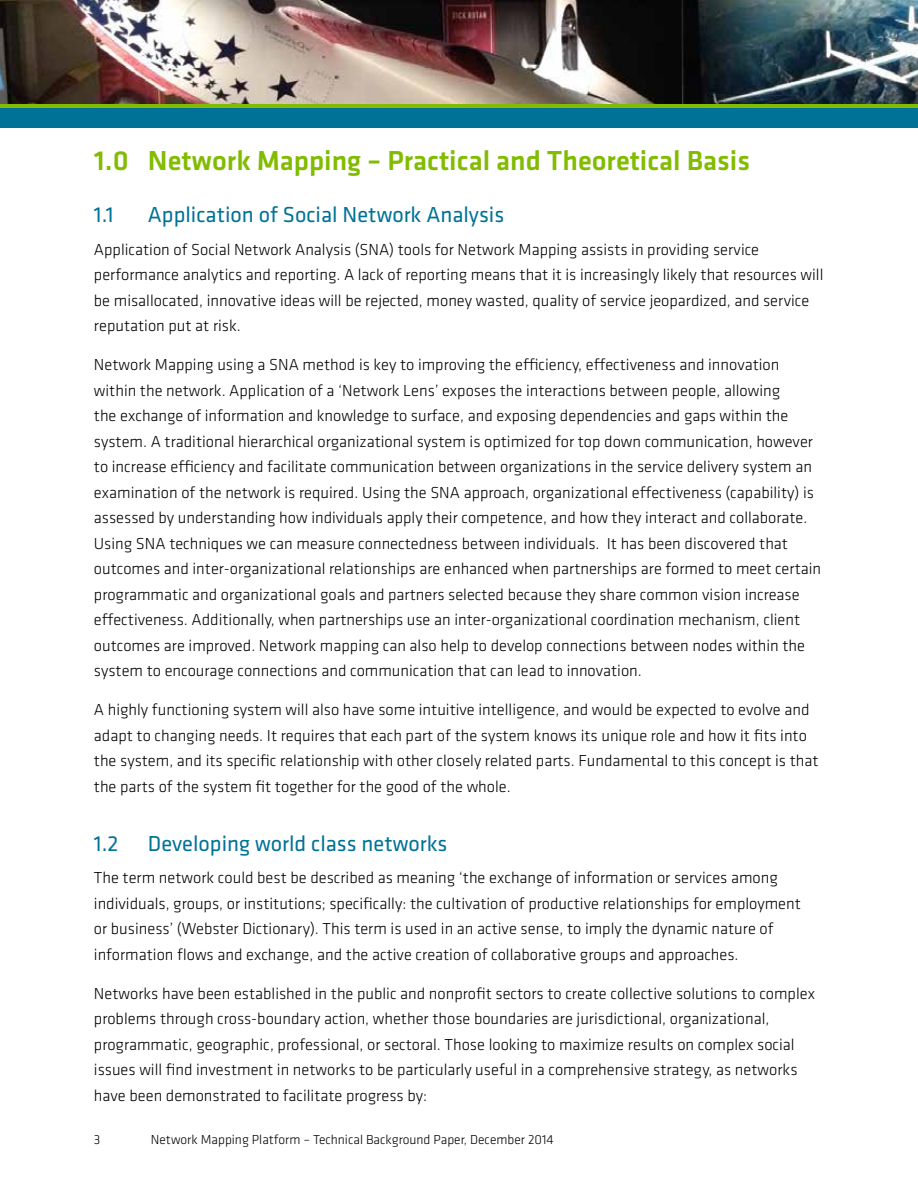
<style>
.page{position:relative;width:918px;height:1188px;background:#fff}
.page>*{position:absolute;margin:0;border:0;box-sizing:border-box;transform-origin:0 0}
.t1{font:500 28.5px "Klavika";color:#82bc00}
.t2{font:22.5px "Klavika";color:#007297}
.t3{font:300 16.5px/25.5px "Klavika";color:#000}
.t4{font:300 13.5px "Klavika";color:#000}
</style>
<div class="page">
<img style="left:0;top:0;width:918px;height:104px">
<svg style="left:0;top:104px;width:918px;height:5px;background:#68ad1e"></svg>
<div style="left:0;top:109px;width:918px;height:19px;background:#007297"></div>
<h1 class="t1" style="left:94px;top:141px;width:658px">1.0 Network Mapping – Practical and Theoretical Basis</h1>
<h2 class="t2" style="left:94px;top:200px;width:21px">1.1</h2>
<h2 class="t2" style="left:148px;top:200px;width:358px">Application of Social Network Analysis</h2>
<p class="t3" style="left:94px;top:236px;width:731px">Application of Social Network Analysis (SNA) tools for Network Mapping assists in providing service performance analytics and reporting. A lack of reporting means that it is increasingly likely that resources will be misallocated, innovative ideas will be rejected, money wasted, quality of service jeopardized, and service reputation put at risk.</p>
<p class="t3" style="left:94px;top:352px;width:729px">Network Mapping using a SNA method is key to improving the efficiency, effectiveness and innovation within the network. Application of a ‘Network Lens’ exposes the interactions between people, allowing<br>the exchange of information and knowledge to surface, and exposing dependencies and gaps within the system. A traditional hierarchical organizational system is optimized for top down communication, however to increase efficiency and facilitate communication between organizations in the service delivery system an examination of the network is required. Using the SNA approach, organizational effectiveness (capability) is assessed by understanding how individuals apply their competence, and how they interact and collaborate.<br>Using SNA techniques we can measure connectedness between individuals. It has been discovered that outcomes and inter-organizational relationships are enhanced when partnerships are formed to meet certain programmatic and organizational goals and partners selected because they share common vision increase effectiveness. Additionally, when partnerships use an inter-organizational coordination mechanism, client outcomes are improved. Network mapping can also help to develop connections between nodes within the system to encourage connections and communication that can lead to innovation.</p>
<p class="t3" style="left:94px;top:697px;width:726px">A highly functioning system will also have some intuitive intelligence, and would be expected to evolve and adapt to changing needs. It requires that each part of the system knows its unique role and how it fits into the system, and its specific relationship with other closely related parts. Fundamental to this concept is that the parts of the system fit together for the good of the whole.</p>
<h2 class="t2" style="left:94px;top:829px;width:26px">1.2</h2>
<h2 class="t2" style="left:148px;top:829px;width:301px">Developing world class networks</h2>
<p class="t3" style="left:94px;top:865px;width:709px">The term network could best be described as meaning ‘the exchange of information or services among individuals, groups, or institutions; specifically: the cultivation of productive relationships for employment or business’ (Webster Dictionary). This term is used in an active sense, to imply the dynamic nature of information flows and exchange, and the active creation of collaborative groups and approaches.</p>
<p class="t3" style="left:94px;top:980px;width:723px">Networks have been established in the public and nonprofit sectors to create collective solutions to complex problems through cross-boundary action, whether those boundaries are jurisdictional, organizational, programmatic, geographic, professional, or sectoral. Those looking to maximize results on complex social issues will find investment in networks to be particularly useful in a comprehensive strategy, as networks have been demonstrated to facilitate progress by:</p>
<p class="t4" style="left:94px;top:1132px;width:8px">3</p>
<p class="t4" style="left:151px;top:1132px;width:404px">Network Mapping Platform – Technical Background Paper, December 2014</p>
</div>
